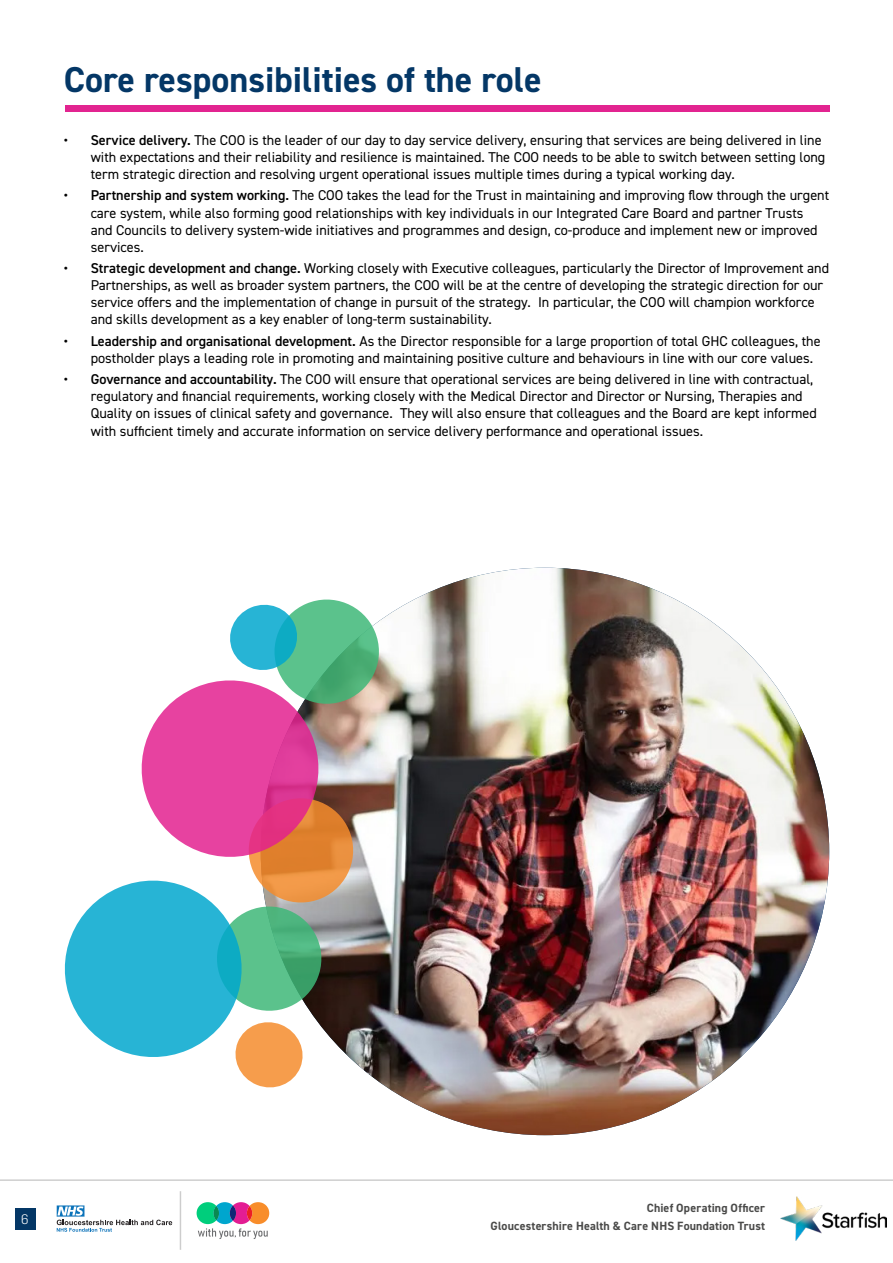
<style>
.page{position:relative;width:893px;height:1263px;background:#fff}
.page>*{position:absolute;margin:0;border:0;box-sizing:border-box;transform-origin:0 0}
.t1{font:700 36px "DIN2014";color:#043766}
.t2{font:14.25px/17.1px "DIN2014";color:#000}
.t3{font:300 13.5px "Flama";color:#fff}
.t4{font:700 12px/18px "DIN2014";letter-spacing:.015em;color:#4a4a49;text-align:right}
.s1{font-weight:600}
</style>
<div class="page">
<svg style="left:56px;top:1205px;width:116px;height:27px"></svg>
<svg style="left:197px;top:1202px;width:72px;height:37px"></svg>
<img style="left:781px;top:1197px;width:106px;height:43px">
<div style="left:15px;top:1208px;width:20px;height:21px;background:#043766"></div>
<hr style="left:0;top:1179px;width:893px;height:2px;background:#000">
<hr style="left:180px;top:1191px;width:1px;height:59px;background:#000">
<div style="left:65px;top:105px;width:764px;height:7px;background:#e22490"></div>
<img style="left:386px;top:568px;width:443px;height:567px">
<svg style="left:64px;top:599px;width:322px;height:489px"></svg>
<h1 class="t1" style="left:64px;top:55px;width:479px">Core responsibilities of the role</h1>
<p class="t2" style="left:91px;top:131px;width:736px;text-indent:-27px"><span class="s1">• Service delivery.</span> The COO is the leader of our day to day service delivery, ensuring that services are being delivered in line with expectations and their reliability and resilience is maintained. The COO needs to be able to switch between setting long term strategic direction and resolving urgent operational issues multiple times during a typical working day.</p>
<p class="t2" style="left:91px;top:187px;width:740px;text-indent:-27px"><span class="s1">• Partnership and system working.</span> The COO takes the lead for the Trust in maintaining and improving flow through the urgent care system, while also forming good relationships with key individuals in our Integrated Care Board and partner Trusts<br>and Councils to delivery system-wide initiatives and programmes and design, co-produce and implement new or improved services.</p>
<p class="t2" style="left:91px;top:259px;width:740px;text-indent:-27px"><span class="s1">• Strategic development and change.</span> Working closely with Executive colleagues, particularly the Director of Improvement and Partnerships, as well as broader system partners, the COO will be at the centre of developing the strategic direction for our service offers and the implementation of change in pursuit of the strategy. In particular, the COO will champion workforce and skills development as a key enabler of long-term sustainability.</p>
<p class="t2" style="left:91px;top:332px;width:731px;text-indent:-27px"><span class="s1">• Leadership and organisational development.</span> As the Director responsible for a large proportion of total GHC colleagues, the postholder plays a leading role in promoting and maintaining positive culture and behaviours in line with our core values.</p>
<p class="t2" style="left:91px;top:370px;width:727px;text-indent:-27px"><span class="s1">• Governance and accountability.</span> The COO will ensure that operational services are being delivered in line with contractual, regulatory and financial requirements, working closely with the Medical Director and Director or Nursing, Therapies and Quality on issues of clinical safety and governance. They will also ensure that colleagues and the Board are kept informed with sufficient timely and accurate information on service delivery performance and operational issues.</p>
<p class="t3" style="left:21px;top:1210px;width:9px">6</p>
<p class="t4" style="left:491px;top:1199px;width:276px">Chief Operating Officer<br>Gloucestershire Health &amp; Care NHS Foundation Trust</p>
</div>
